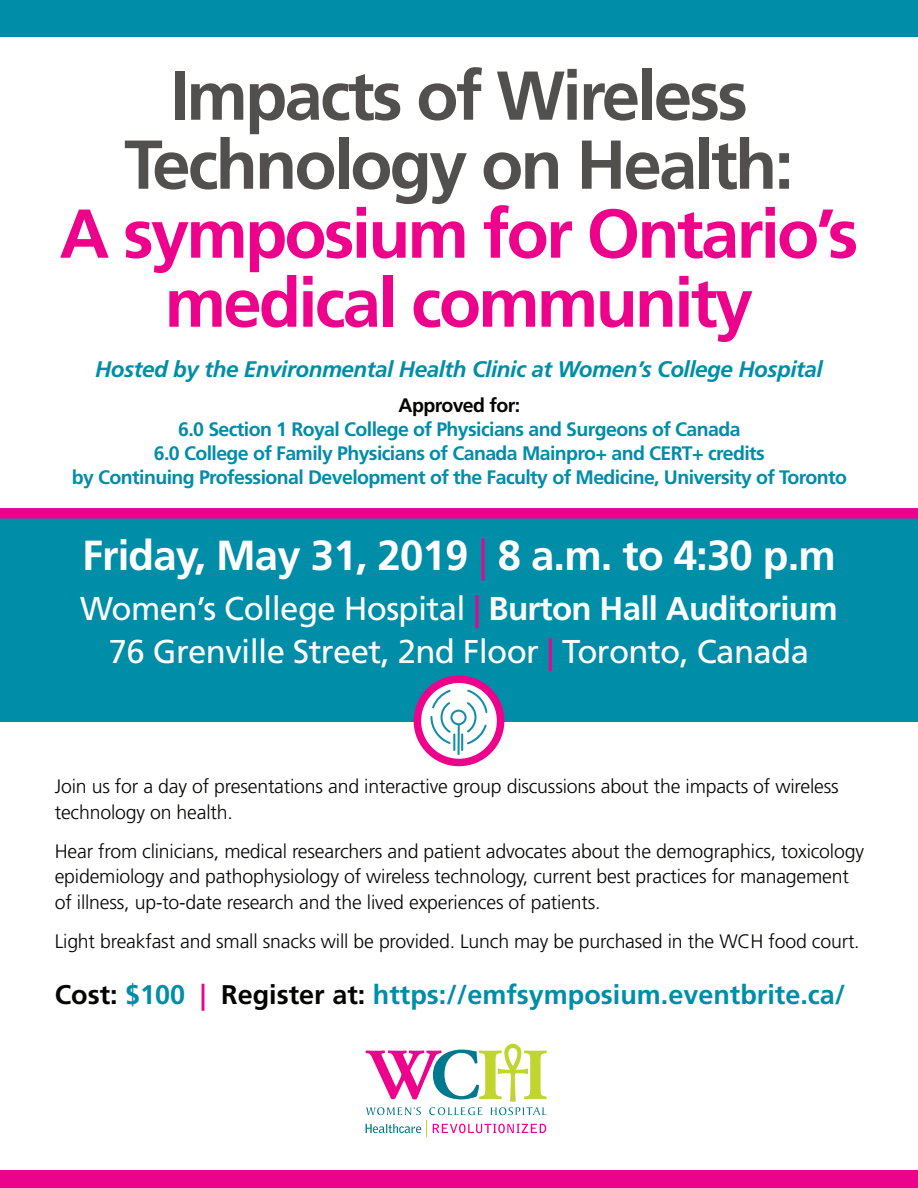
<style>
.page{position:relative;width:918px;height:1188px;background:#fff}
.page>*{position:absolute;margin:0;border:0;box-sizing:border-box;transform-origin:0 0}
.t1{font:700 69px/69px "Frutiger";letter-spacing:-.04em;color:#ed028c;text-align:center}
.t2{font:700 69px/69px "Frutiger";letter-spacing:-.04em;color:#524f4f;text-align:center}
.t3{font:700 42px "Frutiger";letter-spacing:-.02em;color:#fff}
.t4{font:33px/43.5px "Frutiger";letter-spacing:-.02em;color:#fff;text-align:center}
.t5{font:700 27px "Frutiger";color:#008da8}
.t6{font:italic 700 22.5px "Frutiger";letter-spacing:-.02em;color:#008da8}
.t7{font:300 19.5px/25.5px "Frutiger";letter-spacing:-.01em;color:#040503}
.t8{font:700 19.5px/24px "Frutiger";letter-spacing:-.03em;color:#008da8;text-align:center}
.t9{font:700 19.5px "Frutiger";letter-spacing:-.03em;color:#040503}
.s1{font-weight:300;color:#ed028c}
.s2{color:#ed028c}
.s3{font-weight:700}
.s4{color:#040503}
</style>
<div class="page">
<div style="left:0;top:1171px;width:918px;height:17px;background:#ed028c"></div>
<div style="left:0;top:0;width:918px;height:37px;background:#008da8"></div>
<svg style="left:365px;top:1044px;width:182px;height:71px"></svg>
<svg style="left:366px;top:1121px;width:61px;height:16px"></svg>
<svg style="left:433px;top:1124px;width:113px;height:9px"></svg>
<div style="left:0;top:513px;width:918px;height:209px;background:#008da8"></div>
<div style="left:0;top:508px;width:918px;height:11px;background:#ed028c"></div>
<svg style="left:417px;top:679px;width:84px;height:83px"></svg>
<svg style="left:430px;top:690px;width:58px;height:65px"></svg>
<div style="left:414px;top:676px;width:90px;height:90px;border:8px solid #ed028c;border-radius:50%"></div>
<h1 class="t2" style="left:124px;top:62px;width:671px">Impacts of Wireless<br>Technology on Health:</h1>
<h1 class="t1" style="left:60px;top:200px;width:800px">A symposium for Ontario’s medical community</h1>
<p class="t6" style="left:95px;top:356px;width:729px">Hosted by the Environmental Health Clinic at Women’s College Hospital</p>
<p class="t9" style="left:399px;top:394px;width:123px">Approved for:</p>
<p class="t8" style="left:72px;top:418px;width:777px">6.0 Section 1 Royal College of Physicians and Surgeons of Canada<br>6.0 College of Family Physicians of Canada Mainpro+ and CERT+ credits<br>by Continuing Professional Development of the Faculty of Medicine, University of Toronto</p>
<h2 class="t3" style="left:82px;top:530px;width:755px">Friday, May 31, 2019 <span class="s1">|</span> 8 a.m. to 4:30 p.m</h2>
<h3 class="t4" style="left:80px;top:587px;width:759px">Women’s College Hospital <span class="s2">|</span> <span class="s3">Burton Hall Auditorium<br></span>76 Grenville Street, 2nd Floor <span class="s2">|</span> Toronto, Canada</h3>
<p class="t7" style="left:55px;top:774px;width:786px">Join us for a day of presentations and interactive group discussions about the impacts of wireless technology on health.</p>
<p class="t7" style="left:55px;top:839px;width:811px">Hear from clinicians, medical researchers and patient advocates about the demographics, toxicology epidemiology and pathophysiology of wireless technology, current best practices for management of illness, up-to-date research and the lived experiences of patients.</p>
<p class="t7" style="left:55px;top:929px;width:806px">Light breakfast and small snacks will be provided. Lunch may be purchased in the WCH food court.</p>
<h3 class="t5" style="left:55px;top:979px;width:792px"><span class="s4">Cost:</span> $100 <span class="s2">|</span> <span class="s4">Register at:</span> https://emfsymposium.eventbrite.ca/</h3>
</div>
